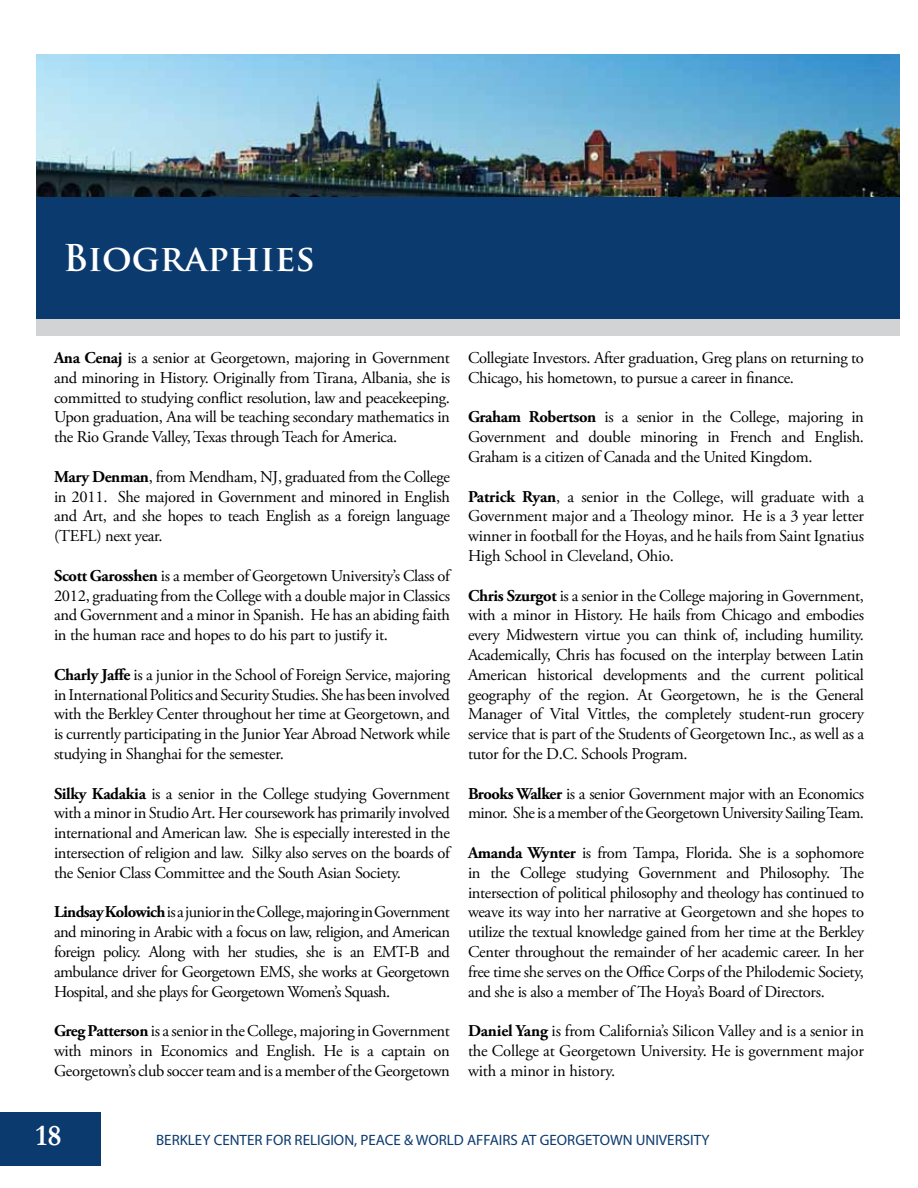
<style>
.page{position:relative;width:918px;height:1188px;background:#fff}
.page>*{position:absolute;margin:0;border:0;box-sizing:border-box;transform-origin:0 0}
.t1{font:700 36px "Trajan Pro";color:#fff}
.t2{font:700 30px "Garamond";color:#fff}
.t3{font:16.5px/19.8px "Adobe Garamond Pro";letter-spacing:-.02em;color:#000;text-align:justify}
.t4{font:15px "Myriad Pro";color:#0b3a6e}
.s1{font-weight:700}
</style>
<div class="page">
<div style="left:0;top:1112px;width:101px;height:54px;background:#0b3a6e"></div>
<div style="left:36px;top:196px;width:864px;height:123px;background:#0b3a6e"></div>
<div style="left:36px;top:319px;width:864px;height:16px;background:#d1d3d4"></div>
<img style="left:36px;top:54px;width:864px;height:142px">
<h1 class="t1" style="left:63px;top:236px;width:253px">Biographies</h1>
<p class="t3" style="left:54px;top:348px;width:398px"><span class="s1">Ana Cenaj</span> is a senior at Georgetown, majoring in Government and minoring in History. Originally from Tirana, Albania, she is committed to studying conflict resolution, law and peacekeeping.<br>Upon graduation, Ana will be teaching secondary mathematics in the Rio Grande Valley, Texas through Teach for America.</p>
<p class="t3" style="left:54px;top:467px;width:397px"><span class="s1">Mary Denman</span>, from Mendham, NJ, graduated from the College in 2011. She majored in Government and minored in English and Art, and she hopes to teach English as a foreign language (TEFL) next year.</p>
<p class="t3" style="left:54px;top:566px;width:398px"><span class="s1">Scott Garosshen</span> is a member of Georgetown University’s Class of 2012, graduating from the College with a double major in Classics and Government and a minor in Spanish. He has an abiding faith in the human race and hopes to do his part to justify it.</p>
<p class="t3" style="left:54px;top:665px;width:398px"><span class="s1">Charly Jaffe</span> is a junior in the School of Foreign Service, majoring in International Politics and Security Studies. She has been involved with the Berkley Center throughout her time at Georgetown, and is currently participating in the Junior Year Abroad Network while studying in Shanghai for the semester.</p>
<p class="t3" style="left:54px;top:784px;width:398px"><span class="s1">Silky Kadakia</span> is a senior in the College studying Government with a minor in Studio Art. Her coursework has primarily involved international and American law. She is especially interested in the intersection of religion and law. Silky also serves on the boards of the Senior Class Committee and the South Asian Society.</p>
<p class="t3" style="left:54px;top:903px;width:398px"><span class="s1">Lindsay Kolowich</span> is a junior in the College, majoring in Government and minoring in Arabic with a focus on law, religion, and American foreign policy. Along with her studies, she is an EMT-B and ambulance driver for Georgetown EMS, she works at Georgetown Hospital, and she plays for Georgetown Women’s Squash.</p>
<p class="t3" style="left:54px;top:1022px;width:398px"><span class="s1">Greg Patterson</span> is a senior in the College, majoring in Government with minors in Economics and English. He is a captain on Georgetown’s club soccer team and is a member of the Georgetown</p>
<p class="t3" style="left:468px;top:348px;width:397px">Collegiate Investors. After graduation, Greg plans on returning to<br>Chicago, his hometown, to pursue a career in finance.</p>
<p class="t3" style="left:468px;top:408px;width:397px"><span class="s1">Graham Robertson</span> is a senior in the College, majoring in Government and double minoring in French and English.<br>Graham is a citizen of Canada and the United Kingdom.</p>
<p class="t3" style="left:468px;top:487px;width:398px"><span class="s1">Patrick Ryan</span>, a senior in the College, will graduate with a Government major and a Theology minor. He is a 3 year letter winner in football for the Hoyas, and he hails from Saint Ignatius High School in Cleveland, Ohio.</p>
<p class="t3" style="left:468px;top:586px;width:398px"><span class="s1">Chris Szurgot</span> is a senior in the College majoring in Government, with a minor in History. He hails from Chicago and embodies every Midwestern virtue you can think of, including humility.<br>Academically, Chris has focused on the interplay between Latin American historical developments and the current political geography of the region. At Georgetown, he is the General Manager of Vital Vittles, the completely student-run grocery service that is part of the Students of Georgetown Inc., as well as a tutor for the D.C. Schools Program.</p>
<p class="t3" style="left:468px;top:784px;width:398px"><span class="s1">Brooks Walker</span> is a senior Government major with an Economics minor. She is a member of the Georgetown University Sailing Team.</p>
<p class="t3" style="left:468px;top:843px;width:398px"><span class="s1">Amanda Wynter</span> is from Tampa, Florida. She is a sophomore in the College studying Government and Philosophy. The intersection of political philosophy and theology has continued to weave its way into her narrative at Georgetown and she hopes to utilize the textual knowledge gained from her time at the Berkley Center throughout the remainder of her academic career. In her free time she serves on the Office Corps of the Philodemic Society, and she is also a member of The Hoya’s Board of Directors.</p>
<p class="t3" style="left:468px;top:1022px;width:398px"><span class="s1">Daniel Yang</span> is from California’s Silicon Valley and is a senior in the College at Georgetown University. He is government major with a minor in history.</p>
<h2 class="t2" style="left:36px;top:1117px;width:27px">18</h2>
<p class="t4" style="left:156px;top:1131px;width:555px">BERKLEY CENTER FOR RELIGION, PEACE &amp; WORLD AFFAIRS AT GEORGETOWN UNIVERSITY</p>
</div>
